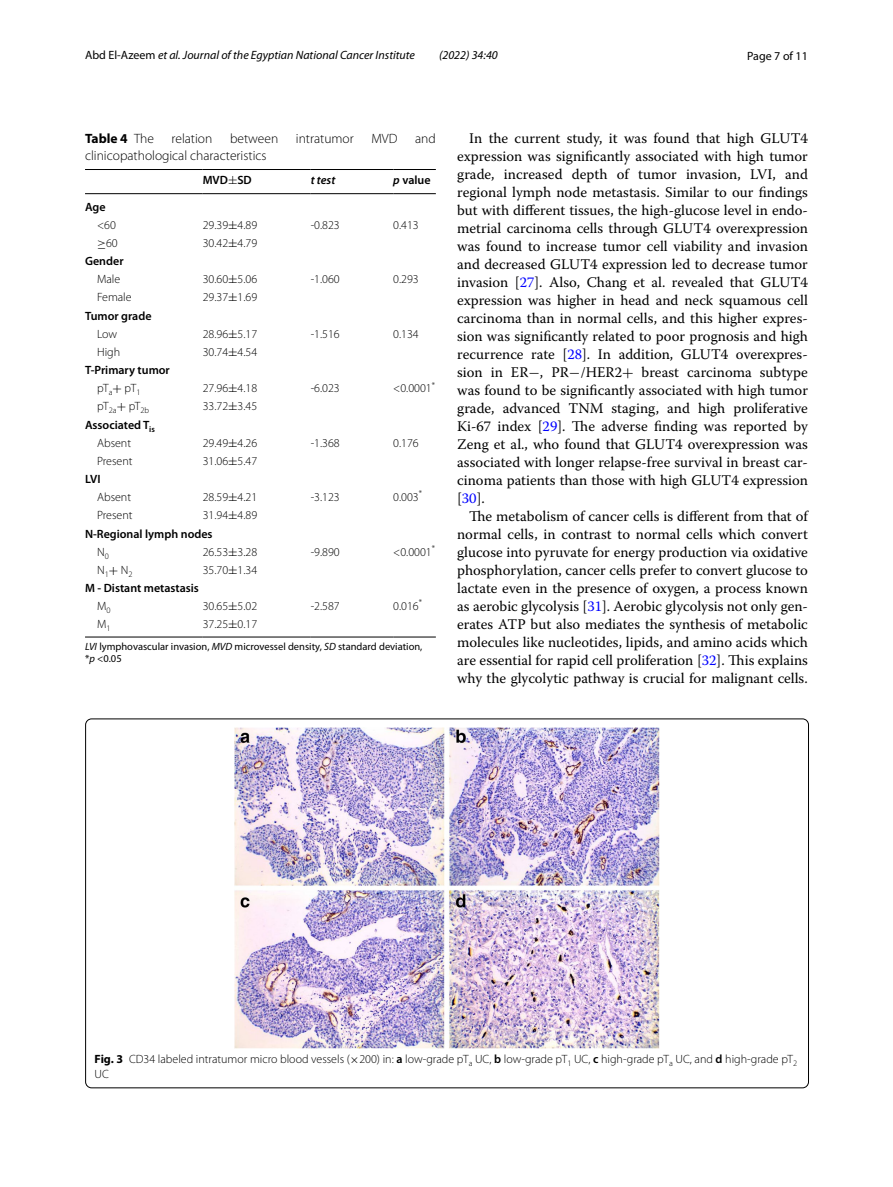
<style>
.page{position:relative;width:893px;height:1187px;background:#fff}
.page>*{position:absolute;margin:0;border:0;box-sizing:border-box;transform-origin:0 0}
.t1{font:14.7px/18px "Warnock Pro";color:#000;text-align:justify}
.t2{font:300 13.5px "Myriad Pro";color:#000}
.t3{font:700 13.5px "Myriad Pro";color:#000}
.t4{font:300 12px/15px "Myriad Pro";color:#000}
.t5{font:600 12px/18.1px "Myriad Pro";color:#000}
.t6{font:italic 12px "Myriad Pro";color:#000}
.t7{font:12px "Myriad Pro";color:#000}
.t8{font:italic 600 12px "Myriad Pro";color:#000}
.t9{font:10.5px/12.8px "Myriad Pro";color:#000}
.s1{font-style:normal}
.s2{font-weight:300}
.s3{font-family:"MTSY";font-weight:400}
.s4{font-style:italic}
.s5{color:#00f}
.s6{font-family:"MTSY"}
.s7{font-weight:700}
.s8{font-weight:600}
</style>
<div class="page">
<hr style="left:85px;top:169px;width:118px;height:1px;background:#000">
<hr style="left:85px;top:193px;width:118px;height:1px;background:#000">
<hr style="left:203px;top:169px;width:108px;height:1px;background:#000">
<hr style="left:203px;top:193px;width:108px;height:1px;background:#000">
<hr style="left:311px;top:169px;width:82px;height:1px;background:#000">
<hr style="left:311px;top:193px;width:82px;height:1px;background:#000">
<hr style="left:393px;top:169px;width:43px;height:1px;background:#000">
<hr style="left:393px;top:193px;width:43px;height:1px;background:#000">
<hr style="left:85px;top:636px;width:118px;height:1px;background:#000">
<hr style="left:203px;top:636px;width:108px;height:1px;background:#000">
<hr style="left:311px;top:636px;width:82px;height:1px;background:#000">
<hr style="left:393px;top:636px;width:43px;height:1px;background:#000">
<img style="left:234px;top:727px;width:426px;height:321px">
<p class="t6" style="left:85px;top:48px;width:331px"><span class="s1">Abd El‑Azeem</span> et al. Journal of the Egyptian National Cancer Institute</p>
<p class="t6" style="left:439px;top:48px;width:60px">(2022) 34:40</p>
<p class="t7" style="left:747px;top:48px;width:62px">Page 7 of 11</p>
<p class="t3" style="left:85px;top:130px;width:70px">Table 4 <span class="s2">The</span></p>
<p class="t2" style="left:172px;top:131px;width:42px">relation</p>
<p class="t2" style="left:230px;top:131px;width:50px">between</p>
<p class="t2" style="left:296px;top:131px;width:59px">intratumor</p>
<p class="t2" style="left:371px;top:131px;width:28px">MVD</p>
<p class="t2" style="left:415px;top:131px;width:22px">and</p>
<p class="t2" style="left:85px;top:148px;width:183px">clinicopathological characteristics</p>
<p class="t5" style="left:203px;top:170px;width:51px">MVD<span class="s3">±</span>SD</p>
<p class="t8" style="left:311px;top:172px;width:26px">t test</p>
<p class="t5" style="left:393px;top:170px;width:39px"><span class="s4">p</span> value</p>
<p class="t5" style="left:85px;top:197px;width:22px">Age</p>
<p class="t4" style="left:97px;top:217px;width:20px">&lt;60</p>
<p class="t4" style="left:203px;top:217px;width:56px">29.39<span class="s3">±</span>4.89</p>
<p class="t4" style="left:311px;top:217px;width:31px">-0.823</p>
<p class="t4" style="left:393px;top:217px;width:27px">0.413</p>
<p class="t4" style="left:97px;top:236px;width:22px"><span class="s3">≥</span>60</p>
<p class="t4" style="left:203px;top:236px;width:56px">30.42<span class="s3">±</span>4.79</p>
<p class="t5" style="left:85px;top:252px;width:40px">Gender</p>
<p class="t4" style="left:97px;top:272px;width:25px">Male</p>
<p class="t4" style="left:203px;top:272px;width:56px">30.60<span class="s3">±</span>5.06</p>
<p class="t4" style="left:311px;top:272px;width:31px">-1.060</p>
<p class="t4" style="left:393px;top:272px;width:27px">0.293</p>
<p class="t4" style="left:97px;top:290px;width:36px">Female</p>
<p class="t4" style="left:203px;top:290px;width:56px">29.37<span class="s3">±</span>1.69</p>
<p class="t5" style="left:85px;top:306px;width:68px">Tumor grade</p>
<p class="t4" style="left:97px;top:326px;width:22px">Low</p>
<p class="t4" style="left:203px;top:326px;width:56px">28.96<span class="s3">±</span>5.17</p>
<p class="t4" style="left:311px;top:326px;width:31px">-1.516</p>
<p class="t4" style="left:393px;top:326px;width:27px">0.134</p>
<p class="t4" style="left:97px;top:344px;width:25px">High</p>
<p class="t4" style="left:203px;top:344px;width:56px">30.74<span class="s3">±</span>4.54</p>
<p class="t5" style="left:85px;top:360px;width:86px">T-Primary tumor <span class="s2">-pT</span><sub>a</sub><span class="s3">+</span> <span class="s2">pT</span><sub>1</sub></p>
<p class="t4" style="left:203px;top:381px;width:56px">27.96<span class="s3">±</span>4.18</p>
<p class="t4" style="left:311px;top:381px;width:31px">-6.023</p>
<p class="t4" style="left:393px;top:381px;width:43px">&lt;0.0001<sup>*</sup></p>
<p class="t4" style="left:85px;top:399px;width:66px">-pT<sub>2a</sub><span class="s3">+</span> pT<sub>2b</sub></p>
<p class="t4" style="left:203px;top:399px;width:56px">33.72<span class="s3">±</span>3.45</p>
<p class="t5" style="left:97px;top:415px;width:59px;text-indent:-12px">Associated T<sub>is<br></sub><span class="s2">Absent</span></p>
<p class="t4" style="left:203px;top:435px;width:56px">29.49<span class="s3">±</span>4.26</p>
<p class="t4" style="left:311px;top:435px;width:31px">-1.368</p>
<p class="t4" style="left:393px;top:435px;width:27px">0.176</p>
<p class="t4" style="left:97px;top:453px;width:37px">Present</p>
<p class="t4" style="left:203px;top:453px;width:56px">31.06<span class="s3">±</span>5.47</p>
<p class="t5" style="left:85px;top:469px;width:17px">LVI</p>
<p class="t4" style="left:97px;top:490px;width:36px">Absent</p>
<p class="t4" style="left:203px;top:490px;width:56px">28.59<span class="s3">±</span>4.21</p>
<p class="t4" style="left:311px;top:490px;width:31px">-3.123</p>
<p class="t4" style="left:393px;top:490px;width:30px">0.003<sup>*</sup></p>
<p class="t4" style="left:97px;top:508px;width:37px">Present</p>
<p class="t5" style="left:85px;top:506px;width:174px;text-indent:118px"><span class="s2">31.94</span><span class="s3">±</span><span class="s2">4.89<br></span>N-Regional lymph nodes<br><span class="s2">-N</span><sub>0</sub></p>
<p class="t4" style="left:203px;top:544px;width:56px">26.53<span class="s3">±</span>3.28</p>
<p class="t4" style="left:311px;top:544px;width:31px">-9.890</p>
<p class="t4" style="left:393px;top:544px;width:43px">&lt;0.0001<sup>*</sup></p>
<p class="t4" style="left:85px;top:562px;width:49px">-N<sub>1</sub><span class="s3">+</span> N<sub>2</sub></p>
<p class="t4" style="left:203px;top:562px;width:56px">35.70<span class="s3">±</span>1.34</p>
<p class="t5" style="left:85px;top:578px;width:115px">M - Distant metastasis <span class="s2">-M</span><sub>0</sub></p>
<p class="t4" style="left:203px;top:599px;width:56px">30.65<span class="s3">±</span>5.02</p>
<p class="t4" style="left:311px;top:599px;width:31px">-2.587</p>
<p class="t4" style="left:393px;top:599px;width:30px">0.016<sup>*</sup></p>
<p class="t4" style="left:85px;top:617px;width:27px">-M<sub>1</sub></p>
<p class="t4" style="left:203px;top:617px;width:56px">37.25<span class="s3">±</span>0.17</p>
<p class="t9" style="left:85px;top:639px;width:339px"><span class="s4">LVI</span> lymphovascular invasion, <span class="s4">MVD</span> microvessel density, <span class="s4">SD</span> standard deviation, *<span class="s4">p</span> &lt;0.05</p>
<p class="t1" style="left:457px;top:128px;width:352px;text-indent:12px">In the current study, it was found that high GLUT4 expression was significantly associated with high tumor grade, increased depth of tumor invasion, LVI, and regional lymph node metastasis. Similar to our findings but with different tissues, the high-glucose level in endo&shy;metrial carcinoma cells through GLUT4 overexpression was found to increase tumor cell viability and invasion and decreased GLUT4 expression led to decrease tumor invasion [<span class="s5">27</span>]. Also, Chang et al. revealed that GLUT4 expression was higher in head and neck squamous cell carcinoma than in normal cells, and this higher expres&shy;sion was significantly related to poor prognosis and high recurrence rate [<span class="s5">28</span>]. In addition, GLUT4 overexpres&shy;sion in ER<span class="s6">−</span>, PR<span class="s6">−</span>/HER2<span class="s6">+</span> breast carcinoma subtype was found to be significantly associated with high tumor grade, advanced TNM staging, and high proliferative Ki-67 index [<span class="s5">29</span>]. The adverse finding was reported by Zeng et al., who found that GLUT4 overexpression was associated with longer relapse-free survival in breast car&shy;cinoma patients than those with high GLUT4 expression [<span class="s5">30</span>].</p>
<p class="t1" style="left:457px;top:506px;width:352px;text-indent:12px">The metabolism of cancer cells is different from that of normal cells, in contrast to normal cells which convert glucose into pyruvate for energy production via oxidative phosphorylation, cancer cells prefer to convert glucose to lactate even in the presence of oxygen, a process known as aerobic glycolysis [<span class="s5">31</span>]. Aerobic glycolysis not only gen&shy;erates ATP but also mediates the synthesis of metabolic molecules like nucleotides, lipids, and amino acids which are essential for rapid cell proliferation [<span class="s5">32</span>]. This explains why the glycolytic pathway is crucial for malignant cells.</p>
<p class="t4" style="left:95px;top:1051px;width:704px"><span class="s7">Fig. 3</span> CD34 labeled intratumor micro blood vessels (<span class="s3">×</span>200) in: <span class="s8">a</span> low-grade pT<sub>a</sub> UC, <span class="s8">b</span> low-grade pT<sub>1</sub> UC, <span class="s8">c</span> high-grade pT<sub>a</sub> UC, and <span class="s8">d</span> high-grade pT<sub>2<br></sub>UC</p>
</div>
